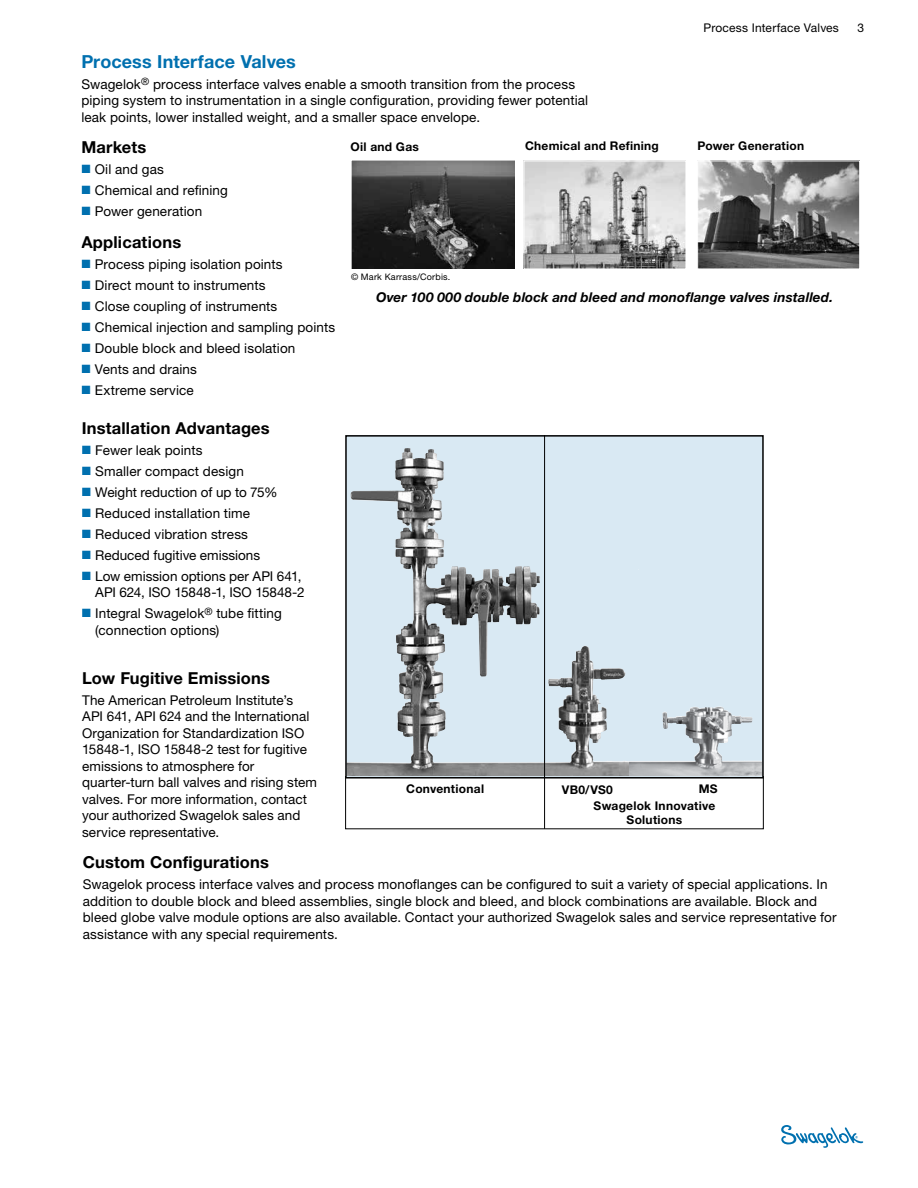
<style>
.page{position:relative;width:918px;height:1188px;background:#fff}
.page>*{position:absolute;margin:0;border:0;box-sizing:border-box;transform-origin:0 0}
.section_hd{font:700 18px "Helvetica Neue LT Std";letter-spacing:.005em;color:#0070af}
.subhd{font:700 16.5px "Helvetica Neue LT Std";letter-spacing:.01em;color:#000}
.section_hd-2{font:700 16.5px "Helvetica Neue LT Std";letter-spacing:.01em;color:#000}
.BC{font:13.5px/16.5px "Helvetica Neue LT Std";letter-spacing:.01em;color:#000}
.BC_hang{font:13.5px/16.5px "Helvetica Neue LT Std";letter-spacing:.01em;color:#000;text-align:right}
.BC-2{font:italic 700 13.5px "Helvetica Neue LT Std";letter-spacing:.01em;color:#000}
.image_title{font:700 12px/13.5px "Helvetica Neue LT Std";letter-spacing:.02em;color:#000;text-align:center}
.t1{font:12px "Helvetica Neue LT Std";letter-spacing:.01em;color:#000}
.credits{font:9px "Helvetica Neue LT Std";letter-spacing:.025em;color:#000}
.s1{color:#0070af}
</style>
<div class="page">
<svg style="left:781px;top:1125px;width:82px;height:23px"></svg>
<img style="left:353px;top:162px;width:161px;height:107px">
<div style="left:351px;top:160px;width:165px;height:111px;border:1px solid #fff"></div>
<div style="left:629px;top:435px;width:134px;height:341px;background:#d9e9f3"></div>
<svg style="left:348px;top:438px;width:281px;height:338px;fill:#d9e9f3"></svg>
<img style="left:350px;top:448px;width:62px;height:84px">
<hr style="left:544px;top:435px;width:1px;height:394px;background:#000">
<svg style="left:690px;top:706px;width:34px;height:3px"></svg>
<img style="left:526px;top:163px;width:158px;height:104px">
<div style="left:524px;top:161px;width:162px;height:108px;border:1px solid #fff"></div>
<img style="left:699px;top:163px;width:159px;height:104px">
<div style="left:697px;top:161px;width:163px;height:108px;border:1px solid #fff"></div>
<div style="left:345px;top:435px;width:419px;height:344px;border:2px solid #000"></div>
<div style="left:628px;top:619px;width:20px;height:45px;background:#d9e9f3"></div>
<p class="t1" style="left:704px;top:21px;width:137px">Process Interface Valves</p>
<p class="t1" style="left:857px;top:21px;width:8px">3</p>
<p class="section_hd" style="left:81px;top:50px;width:216px">Process Interface Valves</p>
<p class="BC" style="left:81px;top:75px;width:508px">Swagelok<sup>®</sup> process interface valves enable a smooth transition from the process piping system to instrumentation in a single configuration, providing fewer potential leak points, lower installed weight, and a smaller space envelope.</p>
<p class="subhd" style="left:81px;top:137px;width:67px">Markets</p>
<p class="BC_hang" style="left:81px;top:161px;width:84px"><span class="s1">■</span> Oil and gas</p>
<p class="BC_hang" style="left:81px;top:182px;width:148px"><span class="s1">■</span> Chemical and refining</p>
<p class="BC_hang" style="left:81px;top:203px;width:122px"><span class="s1">■</span> Power generation</p>
<p class="subhd" style="left:81px;top:232px;width:101px">Applications</p>
<p class="BC_hang" style="left:81px;top:255px;width:203px"><span class="s1">■</span> Process piping isolation points</p>
<p class="BC_hang" style="left:81px;top:276px;width:186px"><span class="s1">■</span> Direct mount to instruments</p>
<p class="BC_hang" style="left:81px;top:297px;width:198px"><span class="s1">■</span> Close coupling of instruments</p>
<p class="BC_hang" style="left:81px;top:318px;width:255px"><span class="s1">■</span> Chemical injection and sampling points</p>
<p class="BC_hang" style="left:81px;top:339px;width:216px"><span class="s1">■</span> Double block and bleed isolation</p>
<p class="BC_hang" style="left:81px;top:360px;width:117px"><span class="s1">■</span> Vents and drains</p>
<p class="BC_hang" style="left:81px;top:381px;width:114px"><span class="s1">■</span> Extreme service</p>
<p class="image_title" style="left:351px;top:139px;width:70px">Oil and Gas</p>
<p class="image_title" style="left:525px;top:139px;width:135px">Chemical and Refining</p>
<p class="image_title" style="left:698px;top:139px;width:108px">Power Generation</p>
<p class="credits" style="left:351px;top:271px;width:99px">© Mark Karrass/Corbis.</p>
<p class="BC-2" style="left:376px;top:289px;width:459px">Over 100 000 double block and bleed and monoflange valves installed.</p>
<p class="subhd" style="left:82px;top:417px;width:189px">Installation Advantages</p>
<p class="BC_hang" style="left:82px;top:441px;width:122px"><span class="s1">■</span> Fewer leak points</p>
<p class="BC_hang" style="left:82px;top:462px;width:164px"><span class="s1">■</span> Smaller compact design</p>
<p class="BC_hang" style="left:82px;top:483px;width:197px"><span class="s1">■</span> Weight reduction of up to 75%</p>
<p class="BC_hang" style="left:82px;top:504px;width:170px"><span class="s1">■</span> Reduced installation time</p>
<p class="BC_hang" style="left:82px;top:525px;width:168px"><span class="s1">■</span> Reduced vibration stress</p>
<p class="BC_hang" style="left:82px;top:546px;width:180px"><span class="s1">■</span> Reduced fugitive emissions</p>
<p class="BC_hang" style="left:82px;top:567px;width:225px"><span class="s1">■</span> Low emission options per API 641,<br>API 624, ISO 15848-1, ISO 15848-2</p>
<p class="BC_hang" style="left:95px;top:605px;width:188px;text-align:left;text-indent:-14px"><span class="s1">■</span> Integral Swagelok<sup>®</sup> tube fitting (connection options)</p>
<p class="section_hd-2" style="left:82px;top:668px;width:189px">Low Fugitive Emissions</p>
<p class="BC" style="left:82px;top:692px;width:236px">The American Petroleum Institute’s API 641, API 624 and the International Organization for Standardization ISO 15848-1, ISO 15848-2 test for fugitive emissions to atmosphere for quarter-turn ball valves and rising stem valves. For more information, contact your authorized Swagelok sales and service representative.</p>
<p class="image_title" style="left:406px;top:782px;width:79px">Conventional</p>
<p class="image_title" style="left:699px;top:782px;width:20px">MS</p>
<p class="image_title" style="left:562px;top:782px;width:53px">VB0/VS0</p>
<p class="image_title" style="left:594px;top:799px;width:123px">Swagelok Innovative<br>Solutions</p>
<p class="subhd" style="left:83px;top:852px;width:188px">Custom Configurations</p>
<p class="BC" style="left:83px;top:876px;width:755px">Swagelok process interface valves and process monoflanges can be configured to suit a variety of special applications. In addition to double block and bleed assemblies, single block and bleed, and block combinations are available. Block and bleed globe valve module options are also available. Contact your authorized Swagelok sales and service representative for assistance with any special requirements.</p>
</div>
